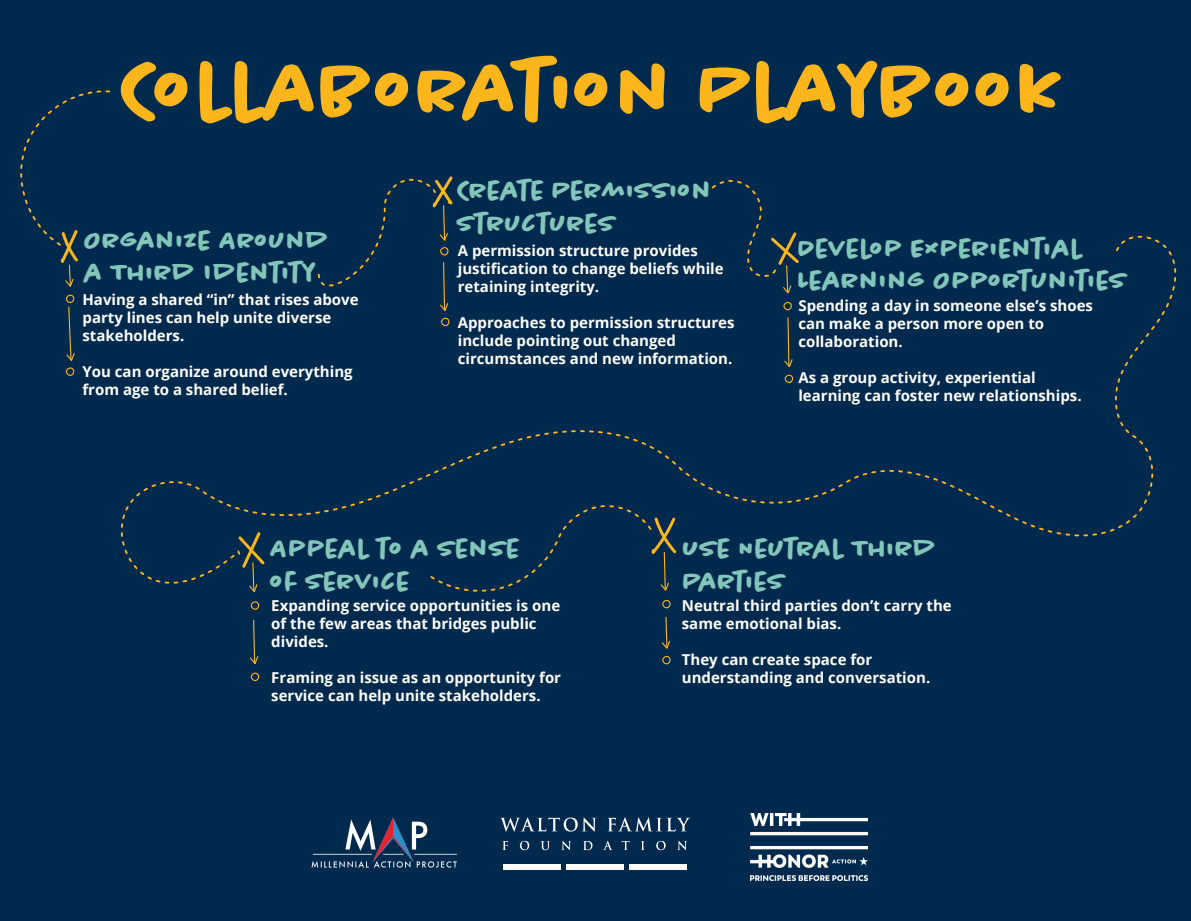
<style>
.page{position:relative;width:1191px;height:921px;background:#00294e}
.page>*{position:absolute;margin:0;border:0;box-sizing:border-box;transform-origin:0 0}
.t1{font:700 79.2px "Chantal";color:#fcb61c}
.t2{font:700 27px/32.4px "Chantal";color:#82c5b9}
.t3{font:700 15px/18px "Open Sans";color:#fff}
</style>
<div class="page">
<img style="left:311px;top:818px;width:146px;height:50px">
<div style="left:503px;top:865px;width:58px;height:5px;background:#fff"></div>
<div style="left:566px;top:865px;width:58px;height:5px;background:#fff"></div>
<div style="left:629px;top:865px;width:58px;height:5px;background:#fff"></div>
<svg style="left:500px;top:817px;width:96px;height:15px"></svg>
<svg style="left:608px;top:817px;width:82px;height:14px"></svg>
<svg style="left:502px;top:841px;width:6px;height:9px"></svg>
<svg style="left:520px;top:841px;width:9px;height:9px"></svg>
<svg style="left:541px;top:841px;width:9px;height:9px"></svg>
<svg style="left:561px;top:841px;width:10px;height:9px"></svg>
<svg style="left:583px;top:841px;width:10px;height:9px"></svg>
<svg style="left:603px;top:841px;width:10px;height:9px"></svg>
<svg style="left:622px;top:841px;width:7px;height:9px"></svg>
<svg style="left:656px;top:841px;width:10px;height:9px"></svg>
<svg style="left:677px;top:841px;width:10px;height:9px"></svg>
<svg style="left:641px;top:841px;width:4px;height:9px"></svg>
<svg style="left:120px;top:235px;width:1057px;height:349px"></svg>
<svg style="left:20px;top:90px;width:91px;height:286px"></svg>
<svg style="left:317px;top:176px;width:143px;height:151px"></svg>
<svg style="left:710px;top:180px;width:92px;height:115px"></svg>
<svg style="left:783px;top:301px;width:11px;height:83px"></svg>
<svg style="left:236px;top:530px;width:31px;height:63px"></svg>
<svg style="left:251px;top:601px;width:9px;height:9px"></svg>
<svg style="left:250px;top:619px;width:9px;height:45px"></svg>
<svg style="left:251px;top:672px;width:9px;height:10px"></svg>
<img style="left:751px;top:814px;width:117px;height:66px">
<svg style="left:429px;top:503px;width:250px;height:106px"></svg>
<svg style="left:662px;top:616px;width:9px;height:49px"></svg>
<h1 class="t1" style="left:122px;top:42px;width:945px">COLLABORATION PLAYBOOK</h1>
<h2 class="t2" style="left:85px;top:224px;width:246px">ORGANIZE AROUND<br>A THIRD IDENTITY</h2>
<p class="t3" style="left:83px;top:290px;width:278px">Having a shared “in” that rises above party lines can help unite diverse stakeholders.</p>
<p class="t3" style="left:83px;top:362px;width:272px">You can organize around everything from age to a shared belief.</p>
<h2 class="t2" style="left:458px;top:174px;width:256px">CREATE PERMISSION<br>STRUCTURES</h2>
<p class="t3" style="left:458px;top:241px;width:267px">A permission structure provides justification to change beliefs while retaining integrity.</p>
<p class="t3" style="left:458px;top:313px;width:278px">Approaches to permission structures include pointing out changed circumstances and new information.</p>
<h2 class="t2" style="left:798px;top:232px;width:331px">DEVELOP EXPERIENTIAL<br>LEARNING OPPORTUNITIES</h2>
<p class="t3" style="left:798px;top:296px;width:296px">Spending a day in someone else’s shoes can make a person more open to collaboration.</p>
<p class="t3" style="left:798px;top:368px;width:285px">As a group activity, experiential learning can foster new relationships.</p>
<h2 class="t2" style="left:271px;top:533px;width:251px">APPEAL TO A SENSE<br>OF SERVICE</h2>
<p class="t3" style="left:271px;top:597px;width:290px">Expanding service opportunities is one of the few areas that bridges public divides.</p>
<p class="t3" style="left:271px;top:669px;width:291px">Framing an issue as an opportunity for service can help unite stakeholders.</p>
<h2 class="t2" style="left:683px;top:533px;width:255px">USE NEUTRAL THIRD<br>PARTIES</h2>
<p class="t3" style="left:682px;top:597px;width:271px">Neutral third parties don’t carry the same emotional bias.</p>
<p class="t3" style="left:682px;top:651px;width:250px">They can create space for understanding and conversation.</p>
</div>
